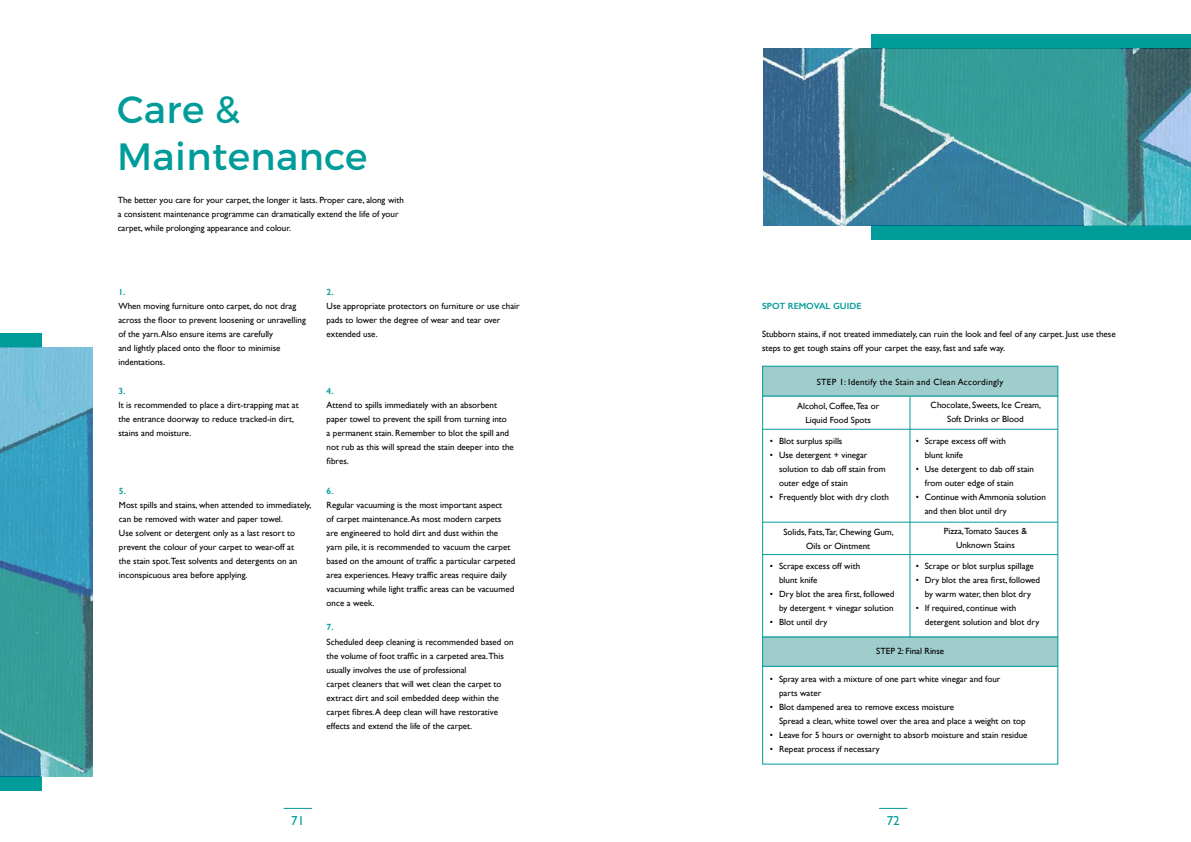
<style>
.page{position:relative;width:1191px;height:842px;background:#fff}
.page>*{position:absolute;margin:0;border:0;box-sizing:border-box;transform-origin:0 0}
.t1{font:38px/47px "Montserrat";letter-spacing:.01em;color:#009c99}
.t2{font:13px "Gill Sans";color:#009c99}
.t3{font:9px/14px "Gill Sans";color:#000}
.t4{font:9px "Gill Sans";letter-spacing:.03em;color:#000}
.t5{font:600 9px "Gill Sans";color:#009c99}
</style>
<div class="page">
<svg style="left:283px;top:808px;width:29px;height:1px"></svg>
<svg style="left:879px;top:808px;width:28px;height:1px"></svg>
<div style="left:762px;top:367px;width:296px;height:30px;background:#9ecdcb"></div>
<div style="left:762px;top:637px;width:296px;height:30px;background:#9ecdcb"></div>
<div style="left:0;top:333px;width:41px;height:15px;background:#009c99"></div>
<div style="left:0;top:777px;width:41px;height:14px;background:#009c99"></div>
<img style="left:0;top:348px;width:92px;height:429px">
<div style="left:871px;top:34px;width:320px;height:14px;background:#009c99"></div>
<div style="left:871px;top:226px;width:320px;height:14px;background:#009c99"></div>
<img style="left:763px;top:48px;width:428px;height:178px">
<hr style="left:762px;top:429px;width:296px;height:1px;background:#009c99">
<hr style="left:762px;top:554px;width:296px;height:1px;background:#009c99">
<hr style="left:762px;top:637px;width:296px;height:1px;background:#009c99">
<hr style="left:762px;top:666px;width:296px;height:1px;background:#009c99">
<hr style="left:762px;top:522px;width:296px;height:1px;background:#009c99">
<hr style="left:762px;top:395px;width:296px;height:1px;background:#009c99">
<hr style="left:909px;top:397px;width:1px;height:240px;background:#009c99">
<div style="left:762px;top:366px;width:296px;height:399px;border:1px solid #009c99"></div>
<h1 class="t1" style="left:117px;top:86px;width:252px">Care &amp;<br>Maintenance</h1>
<p class="t3" style="left:118px;top:193px;width:288px">The better you care for your carpet, the longer it lasts. Proper care, along with a consistent maintenance programme can dramatically extend the life of your carpet, while prolonging appearance and colour.</p>
<p class="t5" style="left:118px;top:286px;width:8px">1.</p>
<p class="t3" style="left:118px;top:299px;width:189px">When moving furniture onto carpet, do not drag across the floor to prevent loosening or unravelling of the yarn. Also ensure items are carefully<br>and lightly placed onto the floor to minimise indentations.</p>
<p class="t5" style="left:118px;top:386px;width:8px">3.</p>
<p class="t3" style="left:118px;top:398px;width:182px">It is recommended to place a dirt-trapping mat at the entrance doorway to reduce tracked-in dirt, stains and moisture.</p>
<p class="t5" style="left:119px;top:485px;width:8px">5.</p>
<p class="t3" style="left:119px;top:498px;width:194px">Most spills and stains, when attended to immediately, can be removed with water and paper towel.<br>Use solvent or detergent only as a last resort to prevent the colour of your carpet to wear-off at<br>the stain spot.Test solvents and detergents on an inconspicuous area before applying.</p>
<p class="t5" style="left:327px;top:286px;width:8px">2.</p>
<p class="t3" style="left:327px;top:299px;width:195px">Use appropriate protectors on furniture or use chair pads to lower the degree of wear and tear over extended use.</p>
<p class="t5" style="left:327px;top:386px;width:8px">4.</p>
<p class="t3" style="left:327px;top:398px;width:189px">Attend to spills immediately with an absorbent paper towel to prevent the spill from turning into<br>a permanent stain. Remember to blot the spill and not rub as this will spread the stain deeper into the fibres.</p>
<p class="t5" style="left:327px;top:485px;width:8px">6.</p>
<p class="t3" style="left:327px;top:498px;width:190px">Regular vacuuming is the most important aspect<br>of carpet maintenance. As most modern carpets<br>are engineered to hold dirt and dust within the yarn pile, it is recommended to vacuum the carpet based on the amount of traffic a particular carpeted area experiences. Heavy traffic areas require daily vacuuming while light traffic areas can be vacuumed once a week.</p>
<p class="t5" style="left:327px;top:622px;width:8px">7.</p>
<p class="t3" style="left:327px;top:634px;width:188px">Scheduled deep cleaning is recommended based on the volume of foot traffic in a carpeted area.This usually involves the use of professional<br>carpet cleaners that will wet clean the carpet to extract dirt and soil embedded deep within the carpet fibres. A deep clean will have restorative effects and extend the life of the carpet.</p>
<p class="t5" style="left:762px;top:300px;width:101px">SPOT REMOVAL GUIDE</p>
<p class="t3" style="left:762px;top:327px;width:355px">Stubborn stains, if not treated immediately, can ruin the look and feel of any carpet. Just use these steps to get tough stains off your carpet the easy, fast and safe way.</p>
<p class="t4" style="left:817px;top:376px;width:188px">STEP 1: Identify the Stain and Clean Accordingly</p>
<p class="t3" style="left:797px;top:398px;width:84px;text-align:center">Alcohol, Coffee,Tea or<br>Liquid Food Spots</p>
<p class="t3" style="left:779px;top:434px;width:111px">Blot surplus spills<br>Use detergent + vinegar solution to dab off stain from outer edge of stain<br>Frequently blot with dry cloth</p>
<p class="t3" style="left:770px;top:434px;width:5px">• •</p>
<p class="t3" style="left:770px;top:490px;width:5px">•</p>
<p class="t3" style="left:783px;top:524px;width:112px;text-align:center">Solids, Fats,Tar, Chewing Gum,<br>Oils or Ointment</p>
<p class="t3" style="left:779px;top:559px;width:117px">Scrape excess off with<br>blunt knife<br>Dry blot the area first, followed by detergent + vinegar solution<br>Blot until dry</p>
<p class="t3" style="left:770px;top:559px;width:5px">•</p>
<p class="t3" style="left:770px;top:587px;width:5px">•</p>
<p class="t3" style="left:770px;top:615px;width:5px">•</p>
<p class="t3" style="left:930px;top:398px;width:112px;text-align:center">Chocolate, Sweets, Ice Cream,<br>Soft Drinks or Blood</p>
<p class="t3" style="left:924px;top:434px;width:123px">Scrape excess off with<br>blunt knife<br>Use detergent to dab off stain from outer edge of stain<br>Continue with Ammonia solution and then blot until dry</p>
<p class="t3" style="left:916px;top:434px;width:5px">•</p>
<p class="t3" style="left:916px;top:462px;width:5px">•</p>
<p class="t3" style="left:916px;top:490px;width:5px">•</p>
<p class="t3" style="left:944px;top:524px;width:84px;text-align:center">Pizza,Tomato Sauces &amp;<br>Unknown Stains</p>
<p class="t3" style="left:924px;top:559px;width:117px">Scrape or blot surplus spillage<br>Dry blot the area first, followed by warm water, then blot dry<br>If required, continue with detergent solution and blot dry</p>
<p class="t3" style="left:916px;top:559px;width:5px">• •</p>
<p class="t3" style="left:916px;top:601px;width:5px">•</p>
<p class="t3" style="left:876px;top:644px;width:69px">STEP 2: Final Rinse</p>
<p class="t3" style="left:779px;top:672px;width:250px">Spray area with a mixture of one part white vinegar and four<br>parts water<br>Blot dampened area to remove excess moisture<br>Spread a clean, white towel over the area and place a weight on top Leave for 5 hours or overnight to absorb moisture and stain residue Repeat process if necessary</p>
<p class="t3" style="left:770px;top:672px;width:5px">•</p>
<p class="t3" style="left:770px;top:700px;width:5px">•</p>
<p class="t3" style="left:770px;top:728px;width:5px">• •</p>
<h2 class="t2" style="left:291px;top:813px;width:14px">71</h2>
<h2 class="t2" style="left:886px;top:813px;width:14px">72</h2>
</div>
